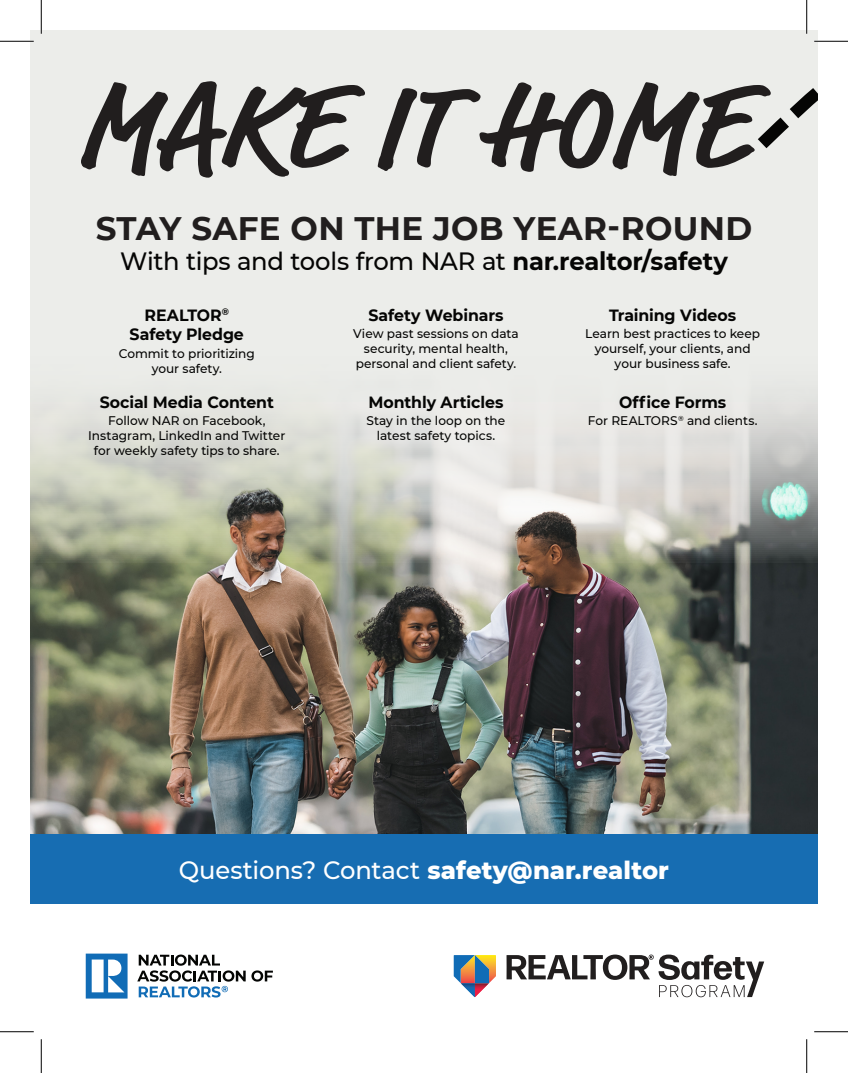
<style>
.page{position:relative;width:848px;height:1073px;background:#fff}
.page>*{position:absolute;margin:0;border:0;box-sizing:border-box;transform-origin:0 0}
.t1{font:700 120.75px "Market Pro";color:#211e1e}
.t2{font:700 32.5px "Montserrat";letter-spacing:.01em;color:#211e1e}
.t3{font:500 25px "Montserrat";letter-spacing:-.01em;color:#050504}
.t4{font:800 25px "Montserrat";letter-spacing:.005em;color:#fff}
.t5{font:700 16.25px/19.5px "Montserrat";letter-spacing:-.005em;color:#050504;text-align:center}
.t6{font:500 12.5px/15px "Montserrat";color:#050504;text-align:center}
.s1{font-weight:700}
.s2{font-weight:500}
</style>
<div class="page">
<img style="left:30px;top:562px;width:788px;height:271px">
<svg style="left:30px;top:30px;width:788px;height:532px;background:#e0e1dc"></svg>
<div style="left:30px;top:833px;width:788px;height:79px;background:#176db2"></div>
<div style="left:30px;top:904px;width:788px;height:138px;background:#fff"></div>
<svg style="left:744px;top:30px;width:74px;height:131px;background:#d9dad7"></svg>
<svg style="left:137px;top:954px;width:136px;height:43px"></svg>
<svg style="left:86px;top:953px;width:41px;height:45px"></svg>
<svg style="left:453px;top:955px;width:43px;height:42px"></svg>
<svg style="left:506px;top:954px;width:258px;height:43px"></svg>
<hr style="left:0;top:40px;width:34px;height:2px;background:#fff">
<hr style="left:814px;top:40px;width:34px;height:2px;background:#fff">
<hr style="left:40px;top:0;width:2px;height:34px;background:#fff">
<hr style="left:805px;top:0;width:2px;height:34px;background:#fff">
<hr style="left:0;top:41px;width:34px;height:1px;background:#000">
<hr style="left:814px;top:41px;width:34px;height:1px;background:#000">
<hr style="left:0;top:1031px;width:34px;height:1px;background:#000">
<hr style="left:814px;top:1031px;width:34px;height:1px;background:#000">
<hr style="left:41px;top:0;width:1px;height:34px;background:#000">
<hr style="left:41px;top:1039px;width:1px;height:33px;background:#000">
<hr style="left:806px;top:0;width:1px;height:34px;background:#000">
<hr style="left:806px;top:1039px;width:1px;height:33px;background:#000">
<h1 class="t1" style="left:77px;top:42px;width:673px">MAKE IT HOME</h1>
<h2 class="t2" style="left:96px;top:205px;width:658px">STAY SAFE ON THE JOB YEAR-ROUND</h2>
<h3 class="t3" style="left:120px;top:244px;width:609px">With tips and tools from NAR at <span class="s1">nar.realtor/safety</span></h3>
<h3 class="t5" style="left:368px;top:304px;width:137px">Safety Webinars</h3>
<p class="t6" style="left:353px;top:326px;width:167px">View past sessions on data security, mental health, personal and client safety.</p>
<h3 class="t5" style="left:609px;top:304px;width:129px">Training Videos</h3>
<p class="t6" style="left:585px;top:326px;width:176px">Learn best practices to keep yourself, your clients, and your business safe.</p>
<h3 class="t5" style="left:130px;top:304px;width:116px">REALTOR<sup>®<br></sup>Safety Pledge</h3>
<p class="t6" style="left:119px;top:345px;width:137px">Commit to prioritizing your safety.</p>
<h3 class="t5" style="left:100px;top:391px;width:176px">Social Media Content</h3>
<p class="t6" style="left:88px;top:413px;width:198px">Follow NAR on Facebook,<br>Instagram, LinkedIn and Twitter for weekly safety tips to share.</p>
<h3 class="t5" style="left:368px;top:391px;width:136px">Monthly Articles</h3>
<p class="t6" style="left:366px;top:413px;width:140px">Stay in the loop on the latest safety topics.</p>
<h3 class="t5" style="left:619px;top:391px;width:109px">Office Forms</h3>
<p class="t6" style="left:587px;top:413px;width:171px">For REALTORS<sup>®</sup> and clients.</p>
<h3 class="t4" style="left:179px;top:851px;width:491px"><span class="s2">Questions? Contact</span> safety@nar.realtor</h3>
</div>
